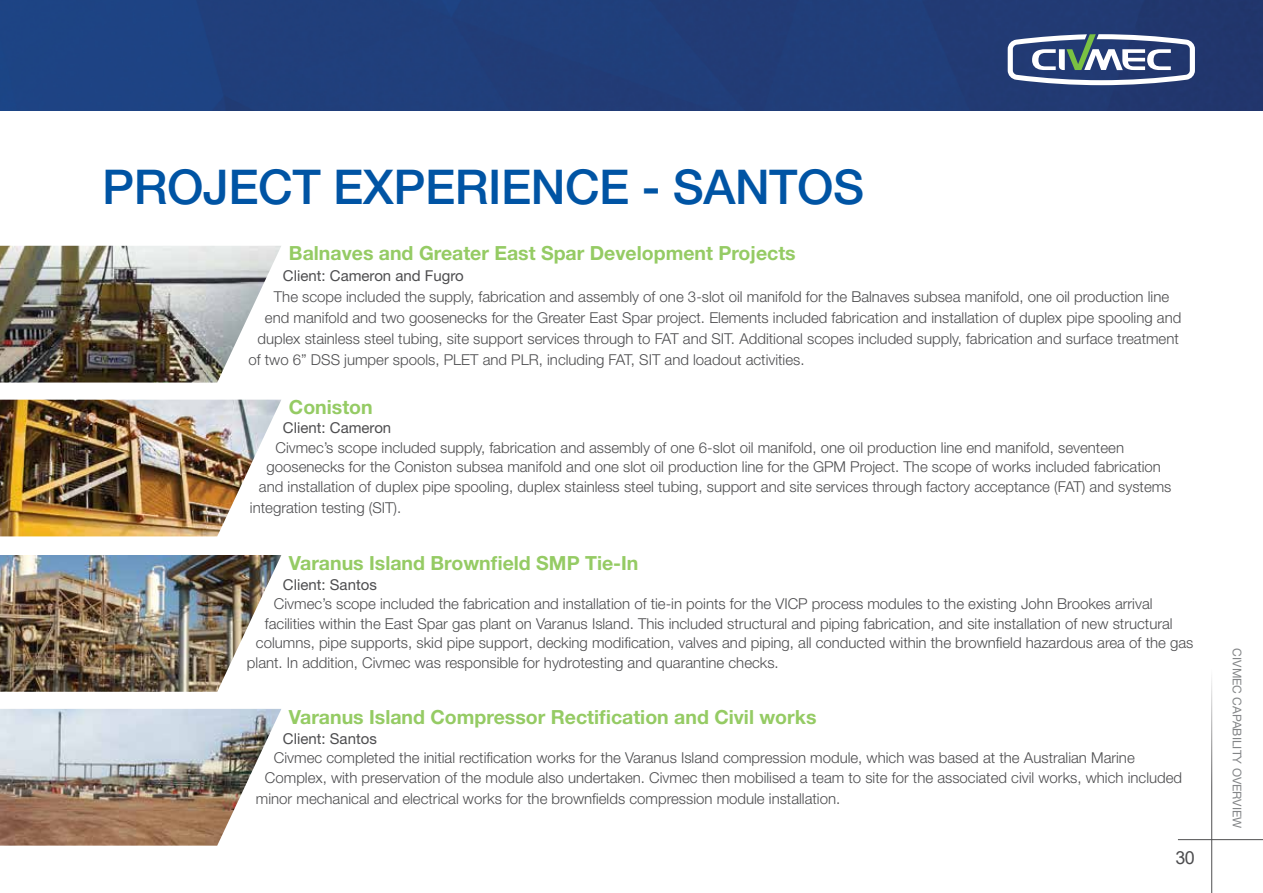
<style>
.page{position:relative;width:1263px;height:893px;background:#fff}
.page>*{position:absolute;margin:0;border:0;box-sizing:border-box;transform-origin:0 0}
.t1{font:500 48px "Helvetica Neue LT Std";letter-spacing:-.01em;color:#0054a4}
.t2{font:700 19.5px "Helvetica Neue LT Std";color:#95cb64}
.t3{font:18px "Arial";color:#4d4d4f}
.t4{font:300 15px/19.5px "Helvetica Neue LT Std";color:#4d4d4f}
.t5{font:15px "Helvetica Neue LT Std";color:#4d4d4f}
.t6{font:12px "Helvetica Neue LT Std";color:#838587}
</style>
<div class="page">
<hr style="left:1211px;top:664px;width:1px;height:229px;background:#4f4f51">
<hr style="left:1178px;top:839px;width:85px;height:1px;background:#4f4f51">
<img style="left:0;top:0;width:1263px;height:110px">
<svg style="left:1008px;top:34px;width:187px;height:51px"></svg>
<img style="left:0;top:555px;width:281px;height:137px">
<img style="left:0;top:709px;width:281px;height:137px">
<img style="left:0;top:246px;width:281px;height:137px">
<img style="left:0;top:400px;width:281px;height:136px">
<h1 class="t1" style="left:102px;top:159px;width:763px">PROJECT EXPERIENCE - SANTOS</h1>
<h2 class="t2" style="left:289px;top:241px;width:508px">Balnaves and Greater East Spar Development Projects</h2>
<p class="t5" style="left:283px;top:266px;width:182px">Client: Cameron and Fugro</p>
<p class="t4" style="left:274px;top:286px;width:897px">The scope included the supply, fabrication and assembly of one 3-slot oil manifold for the Balnaves subsea manifold, one oil production line</p>
<p class="t4" style="left:265px;top:307px;width:918px">end manifold and two goosenecks for the Greater East Spar project. Elements included fabrication and installation of duplex pipe spooling and</p>
<p class="t4" style="left:257px;top:328px;width:923px">duplex stainless steel tubing, site support services through to FAT and SIT. Additional scopes included supply, fabrication and surface treatment</p>
<p class="t4" style="left:248px;top:349px;width:558px">of two 6” DSS jumper spools, PLET and PLR, including FAT, SIT and loadout activities.</p>
<h2 class="t2" style="left:289px;top:395px;width:85px">Coniston</h2>
<p class="t5" style="left:283px;top:419px;width:110px">Client: Cameron</p>
<p class="t4" style="left:275px;top:437px;width:850px">Civmec’s scope included supply, fabrication and assembly of one 6-slot oil manifold, one oil production line end manifold, seventeen</p>
<p class="t4" style="left:266px;top:457px;width:896px">goosenecks for the Coniston subsea manifold and one slot oil production line for the GPM Project. The scope of works included fabrication</p>
<p class="t4" style="left:259px;top:476px;width:914px">and installation of duplex pipe spooling, duplex stainless steel tubing, support and site services through factory acceptance (FAT) and systems</p>
<p class="t4" style="left:250px;top:497px;width:153px">integration testing (SIT).</p>
<h2 class="t2" style="left:289px;top:551px;width:351px">Varanus Island Brownfield SMP Tie-In</h2>
<p class="t5" style="left:283px;top:576px;width:95px">Client: Santos</p>
<p class="t4" style="left:274px;top:594px;width:880px">Civmec’s scope included the fabrication and installation of tie-in points for the VICP process modules to the existing John Brookes arrival</p>
<p class="t4" style="left:265px;top:613px;width:909px">facilities within the East Spar gas plant on Varanus Island. This included structural and piping fabrication, and site installation of new structural</p>
<p class="t4" style="left:256px;top:633px;width:939px">columns, pipe supports, skid pipe support, decking modification, valves and piping, all conducted within the brownfield hazardous area of the gas</p>
<p class="t4" style="left:247px;top:652px;width:533px">plant. In addition, Civmec was responsible for hydrotesting and quarantine checks.</p>
<h2 class="t2" style="left:289px;top:705px;width:529px">Varanus Island Compressor Rectification and Civil works</h2>
<p class="t5" style="left:283px;top:729px;width:95px">Client: Santos</p>
<p class="t4" style="left:265px;top:748px;width:919px;text-indent:9px">Civmec completed the initial rectification works for the Varanus Island compression module, which was based at the Australian Marine<br>Complex, with preservation of the module also undertaken. Civmec then mobilised a team to site for the associated civil works, which included</p>
<p class="t4" style="left:256px;top:788px;width:586px">minor mechanical and electrical works for the brownfields compression module installation.</p>
<p class="t3" style="left:1175px;top:845px;width:21px">30</p>
<p class="t6" style="left:1244px;top:648px;width:181px;rotate:90deg">CIVMEC CAPABILITY OVERVIEW</p>
</div>
